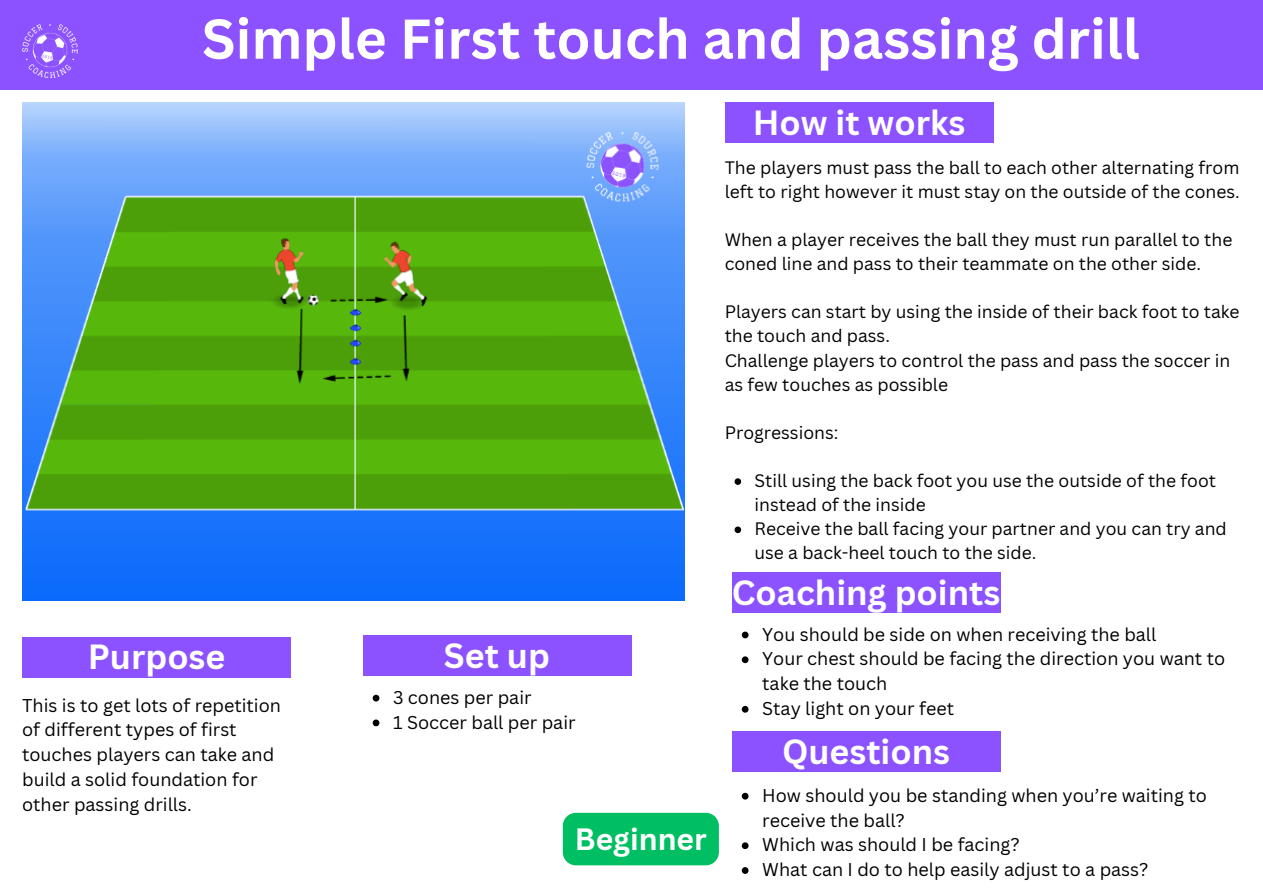
<style>
.page{position:relative;width:1263px;height:894px;background:#fff}
.page>*{position:absolute;margin:0;border:0;box-sizing:border-box;transform-origin:0 0}
.t1{font:700 54.75px "Canva Sans";color:#fff}
.t2{font:700 34.05px "Canva Sans";color:#fff}
.t3{font:700 30px "Canva Sans";color:#fff}
.t4{font:18px/24.8px "Canva Sans";color:#000}
.t5{font:17.55px/24.2px "Canva Sans";color:#000}
</style>
<div class="page">
<div style="left:0;top:0;width:1263px;height:89px;background:#8c52ff"></div>
<div style="left:22px;top:636px;width:269px;height:41px;background:#8c52ff"></div>
<div style="left:363px;top:635px;width:268px;height:41px;background:#8c52ff"></div>
<div style="left:725px;top:102px;width:269px;height:41px;background:#8c52ff"></div>
<div style="left:732px;top:572px;width:268px;height:40px;background:#8c52ff"></div>
<img style="left:22px;top:24px;width:56px;height:55px">
<div style="left:732px;top:731px;width:268px;height:40px;background:#8c52ff"></div>
<img style="left:22px;top:102px;width:663px;height:498px">
<svg style="left:735px;top:478px;width:6px;height:6px"></svg>
<svg style="left:735px;top:526px;width:6px;height:7px"></svg>
<svg style="left:373px;top:694px;width:6px;height:7px"></svg>
<svg style="left:373px;top:719px;width:6px;height:7px"></svg>
<svg style="left:742px;top:631px;width:6px;height:7px"></svg>
<svg style="left:742px;top:656px;width:6px;height:7px"></svg>
<svg style="left:742px;top:705px;width:6px;height:7px"></svg>
<svg style="left:742px;top:792px;width:6px;height:7px"></svg>
<svg style="left:742px;top:842px;width:6px;height:6px"></svg>
<svg style="left:742px;top:867px;width:6px;height:6px"></svg>
<div style="left:563px;top:812px;width:156px;height:53px;background:#00bf63;border-radius:13px"></div>
<p class="t1" style="left:202px;top:0;width:939px">Simple First touch and passing drill</p>
<p class="t2" style="left:753px;top:99px;width:214px">How it works</p>
<p class="t5" style="left:725px;top:155px;width:517px">The players must pass the ball to each other alternating from left to right however it must stay on the outside of the cones.</p>
<p class="t5" style="left:725px;top:227px;width:509px">When a player receives the ball they must run parallel to the coned line and pass to their teammate on the other side.</p>
<p class="t5" style="left:725px;top:299px;width:516px">Players can start by using the inside of their back foot to take the touch and pass.</p>
<p class="t5" style="left:725px;top:347px;width:507px">Challenge players to control the pass and pass the soccer in as few touches as possible</p>
<p class="t5" style="left:725px;top:420px;width:115px">Progressions:</p>
<p class="t5" style="left:754px;top:468px;width:463px">Still using the back foot you use the outside of the foot instead of the inside</p>
<p class="t5" style="left:754px;top:516px;width:474px">Receive the ball facing your partner and you can try and use a back-heel touch to the side.</p>
<p class="t2" style="left:88px;top:632px;width:139px">Purpose</p>
<p class="t2" style="left:444px;top:631px;width:108px">Set up</p>
<p class="t4" style="left:22px;top:692px;width:260px">This is to get lots of repetition of different types of first touches players can take and build a solid foundation for other passing drills.</p>
<p class="t4" style="left:393px;top:684px;width:140px">3 cones per pair</p>
<p class="t4" style="left:393px;top:709px;width:184px">1 Soccer ball per pair</p>
<p class="t3" style="left:575px;top:818px;width:134px">Beginner</p>
<p class="t2" style="left:732px;top:568px;width:270px">Coaching points</p>
<p class="t4" style="left:762px;top:621px;width:396px">You should be side on when receiving the ball</p>
<p class="t4" style="left:762px;top:645px;width:464px">Your chest should be facing the direction you want to take the touch</p>
<p class="t4" style="left:762px;top:695px;width:193px">Stay light on your feet</p>
<p class="t2" style="left:782px;top:727px;width:170px">Questions</p>
<p class="t4" style="left:762px;top:782px;width:446px">How should you be standing when you’re waiting to receive the ball?</p>
<p class="t4" style="left:762px;top:831px;width:259px">Which was should I be facing?</p>
<p class="t4" style="left:762px;top:856px;width:388px">What can I do to help easily adjust to a pass?</p>
</div>
